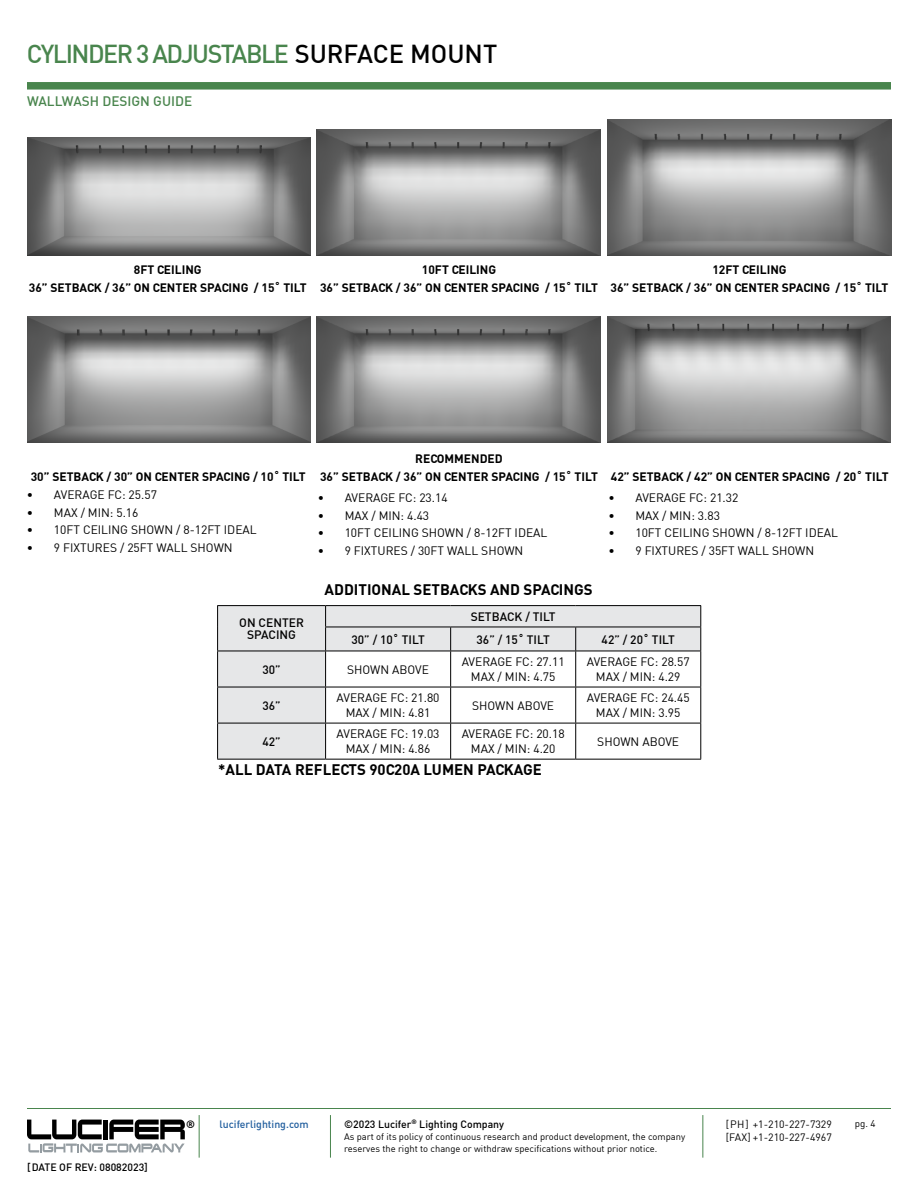
<style>
.page{position:relative;width:918px;height:1188px;background:#fff}
.page>*{position:absolute;margin:0;border:0;box-sizing:border-box;transform-origin:0 0}
.t1{font:500 25.5px "DIN";letter-spacing:-.06em;color:#49854d}
.t2{font:700 15px "DIN";color:#000}
.t3{font:500 13.5px "DIN";color:#49854d}
.t4{font:12px/14.7px "DIN";color:#000;text-align:center}
.t5{font:700 12px/17.7px "DIN";color:#000;text-align:center}
.t6{font:500 12px/12px "DIN";color:#000;text-align:center}
.t7{font:500 10.5px "DIN";color:#000}
.t8{font:10.5px "DIN";color:#000}
.t9{font:500 10.5px "DIN";color:#215e9e}
.t10{font:700 10.5px "DIN";color:#000}
.t11{font:9.75px "DIN";color:#000}
.t12{font:9.3px/12px "DIN";color:#000}
.s1{color:#000}
</style>
<div class="page">
<hr style="left:27px;top:1108px;width:864px;height:1px;background:#49854d">
<hr style="left:199px;top:1115px;width:1px;height:43px;background:#49854d">
<hr style="left:330px;top:1115px;width:1px;height:43px;background:#49854d">
<hr style="left:702px;top:1115px;width:1px;height:43px;background:#49854d">
<svg style="left:27px;top:1120px;width:158px;height:32px"></svg>
<div style="left:27px;top:82px;width:864px;height:8px;background:#49854d"></div>
<svg style="left:218px;top:606px;width:482px;height:153px"></svg>
<hr style="left:217px;top:605px;width:109px;height:1px;background:#000">
<svg style="left:217px;top:606px;width:1px;height:45px"></svg>
<hr style="left:326px;top:605px;width:125px;height:1px;background:#000">
<hr style="left:451px;top:605px;width:125px;height:1px;background:#000">
<hr style="left:576px;top:605px;width:125px;height:1px;background:#000">
<hr style="left:325px;top:627px;width:126px;height:1px;background:#000">
<svg style="left:325px;top:606px;width:1px;height:45px"></svg>
<hr style="left:451px;top:627px;width:125px;height:1px;background:#000">
<svg style="left:450px;top:627px;width:1px;height:24px"></svg>
<hr style="left:576px;top:627px;width:125px;height:1px;background:#000">
<svg style="left:575px;top:627px;width:1px;height:24px"></svg>
<svg style="left:700px;top:606px;width:1px;height:45px"></svg>
<hr style="left:217px;top:651px;width:109px;height:1px;background:#000">
<hr style="left:217px;top:651px;width:1px;height:36px;background:#000">
<hr style="left:326px;top:651px;width:125px;height:1px;background:#000">
<hr style="left:325px;top:651px;width:1px;height:36px;background:#000">
<hr style="left:451px;top:651px;width:125px;height:1px;background:#000">
<hr style="left:450px;top:651px;width:1px;height:36px;background:#000">
<hr style="left:576px;top:651px;width:125px;height:1px;background:#000">
<hr style="left:575px;top:651px;width:1px;height:36px;background:#000">
<hr style="left:700px;top:651px;width:1px;height:36px;background:#000">
<hr style="left:217px;top:687px;width:109px;height:1px;background:#000">
<hr style="left:217px;top:687px;width:1px;height:36px;background:#000">
<hr style="left:326px;top:687px;width:125px;height:1px;background:#000">
<hr style="left:325px;top:687px;width:1px;height:36px;background:#000">
<hr style="left:451px;top:687px;width:125px;height:1px;background:#000">
<hr style="left:450px;top:687px;width:1px;height:36px;background:#000">
<hr style="left:576px;top:687px;width:125px;height:1px;background:#000">
<hr style="left:575px;top:687px;width:1px;height:36px;background:#000">
<hr style="left:700px;top:687px;width:1px;height:36px;background:#000">
<hr style="left:217px;top:723px;width:109px;height:1px;background:#000">
<hr style="left:217px;top:723px;width:1px;height:36px;background:#000">
<hr style="left:326px;top:723px;width:125px;height:1px;background:#000">
<hr style="left:325px;top:723px;width:1px;height:36px;background:#000">
<hr style="left:451px;top:723px;width:125px;height:1px;background:#000">
<hr style="left:450px;top:723px;width:1px;height:36px;background:#000">
<hr style="left:576px;top:723px;width:125px;height:1px;background:#000">
<hr style="left:575px;top:723px;width:1px;height:36px;background:#000">
<hr style="left:700px;top:723px;width:1px;height:36px;background:#000">
<hr style="left:217px;top:759px;width:109px;height:1px;background:#000">
<hr style="left:326px;top:759px;width:125px;height:1px;background:#000">
<hr style="left:451px;top:759px;width:125px;height:1px;background:#000">
<hr style="left:576px;top:759px;width:125px;height:1px;background:#000">
<img style="left:27px;top:316px;width:284px;height:127px">
<img style="left:607px;top:316px;width:284px;height:127px">
<img style="left:317px;top:316px;width:283px;height:127px">
<img style="left:317px;top:130px;width:283px;height:126px">
<img style="left:608px;top:120px;width:283px;height:136px">
<img style="left:27px;top:137px;width:284px;height:119px">
<h1 class="t1" style="left:27px;top:38px;width:472px">CYLINDER 3 ADJUSTABLE <span class="s1">SURFACE MOUNT</span></h1>
<p class="t3" style="left:27px;top:92px;width:167px">WALLWASH DESIGN GUIDE</p>
<p class="t5" style="left:29px;top:261px;width:279px">8FT CEILING<br>36” SETBACK / 36” ON CENTER SPACING / 15˚ TILT</p>
<p class="t5" style="left:320px;top:261px;width:279px">10FT CEILING<br>36” SETBACK / 36” ON CENTER SPACING / 15˚ TILT</p>
<p class="t5" style="left:611px;top:261px;width:279px">12FT CEILING<br>36” SETBACK / 36” ON CENTER SPACING / 15˚ TILT</p>
<p class="t5" style="left:31px;top:467px;width:276px">30” SETBACK / 30” ON CENTER SPACING / 10˚ TILT</p>
<p class="t4" style="left:27px;top:487px;width:131px">• AVERAGE FC: 25.57</p>
<p class="t4" style="left:27px;top:505px;width:113px">• MAX / MIN: 5.16</p>
<p class="t4" style="left:27px;top:522px;width:231px">• 10FT CEILING SHOWN / 8-12FT IDEAL</p>
<p class="t4" style="left:27px;top:540px;width:207px">• 9 FIXTURES / 25FT WALL SHOWN</p>
<p class="t6" style="left:239px;top:616px;width:66px">ON CENTER<br>SPACING</p>
<p class="t5" style="left:320px;top:450px;width:279px">RECOMMENDED<br>36” SETBACK / 36” ON CENTER SPACING / 15˚ TILT</p>
<p class="t4" style="left:318px;top:490px;width:131px">• AVERAGE FC: 23.14</p>
<p class="t4" style="left:318px;top:508px;width:113px">• MAX / MIN: 4.43</p>
<p class="t4" style="left:318px;top:525px;width:231px">• 10FT CEILING SHOWN / 8-12FT IDEAL</p>
<p class="t4" style="left:318px;top:543px;width:207px">• 9 FIXTURES / 30FT WALL SHOWN</p>
<p class="t2" style="left:325px;top:580px;width:270px">ADDITIONAL SETBACKS AND SPACINGS</p>
<p class="t6" style="left:471px;top:610px;width:87px">SETBACK / TILT</p>
<p class="t5" style="left:611px;top:467px;width:279px">42” SETBACK / 42” ON CENTER SPACING / 20˚ TILT</p>
<p class="t4" style="left:608px;top:490px;width:131px">• AVERAGE FC: 21.32</p>
<p class="t4" style="left:608px;top:508px;width:113px">• MAX / MIN: 3.83</p>
<p class="t4" style="left:608px;top:525px;width:231px">• 10FT CEILING SHOWN / 8-12FT IDEAL</p>
<p class="t4" style="left:608px;top:543px;width:207px">• 9 FIXTURES / 35FT WALL SHOWN</p>
<p class="t6" style="left:352px;top:633px;width:75px">30” / 10˚ TILT</p>
<p class="t6" style="left:477px;top:633px;width:75px">36” / 15˚ TILT</p>
<p class="t6" style="left:602px;top:633px;width:75px">42” / 20˚ TILT</p>
<p class="t6" style="left:262px;top:663px;width:20px">30”</p>
<p class="t4" style="left:347px;top:662px;width:83px">SHOWN ABOVE</p>
<p class="t4" style="left:462px;top:654px;width:104px">AVERAGE FC: 27.11<br>MAX / MIN: 4.75</p>
<p class="t4" style="left:587px;top:654px;width:104px">AVERAGE FC: 28.57<br>MAX / MIN: 4.29</p>
<p class="t6" style="left:262px;top:699px;width:20px">36”</p>
<p class="t4" style="left:337px;top:691px;width:104px">AVERAGE FC: 21.80<br>MAX / MIN: 4.81</p>
<p class="t4" style="left:472px;top:698px;width:83px">SHOWN ABOVE</p>
<p class="t4" style="left:587px;top:691px;width:104px">AVERAGE FC: 24.45<br>MAX / MIN: 3.95</p>
<p class="t6" style="left:262px;top:735px;width:20px">42”</p>
<p class="t4" style="left:337px;top:727px;width:104px">AVERAGE FC: 19.03<br>MAX / MIN: 4.86</p>
<p class="t4" style="left:462px;top:727px;width:104px">AVERAGE FC: 20.18<br>MAX / MIN: 4.20</p>
<p class="t4" style="left:597px;top:734px;width:83px">SHOWN ABOVE</p>
<p class="t2" style="left:218px;top:760px;width:325px">*ALL DATA REFLECTS 90C20A LUMEN PACKAGE</p>
<p class="t7" style="left:27px;top:1161px;width:122px">[DATE OF REV: 08082023]</p>
<p class="t10" style="left:186px;top:1117px;width:10px">®</p>
<p class="t9" style="left:220px;top:1117px;width:91px">luciferlighting.com</p>
<p class="t7" style="left:344px;top:1117px;width:162px">©2023 Lucifer<sup>®</sup> Lighting Company</p>
<p class="t12" style="left:344px;top:1130px;width:343px">As part of its policy of continuous research and product development, the company reserves the right to change or withdraw specifications without prior notice.</p>
<p class="t8" style="left:726px;top:1117px;width:108px">[PH] +1-210-227-7329</p>
<p class="t11" style="left:855px;top:1118px;width:22px">pg. 4</p>
<p class="t8" style="left:726px;top:1131px;width:108px">[FAX] +1-210-227-4967</p>
</div>
